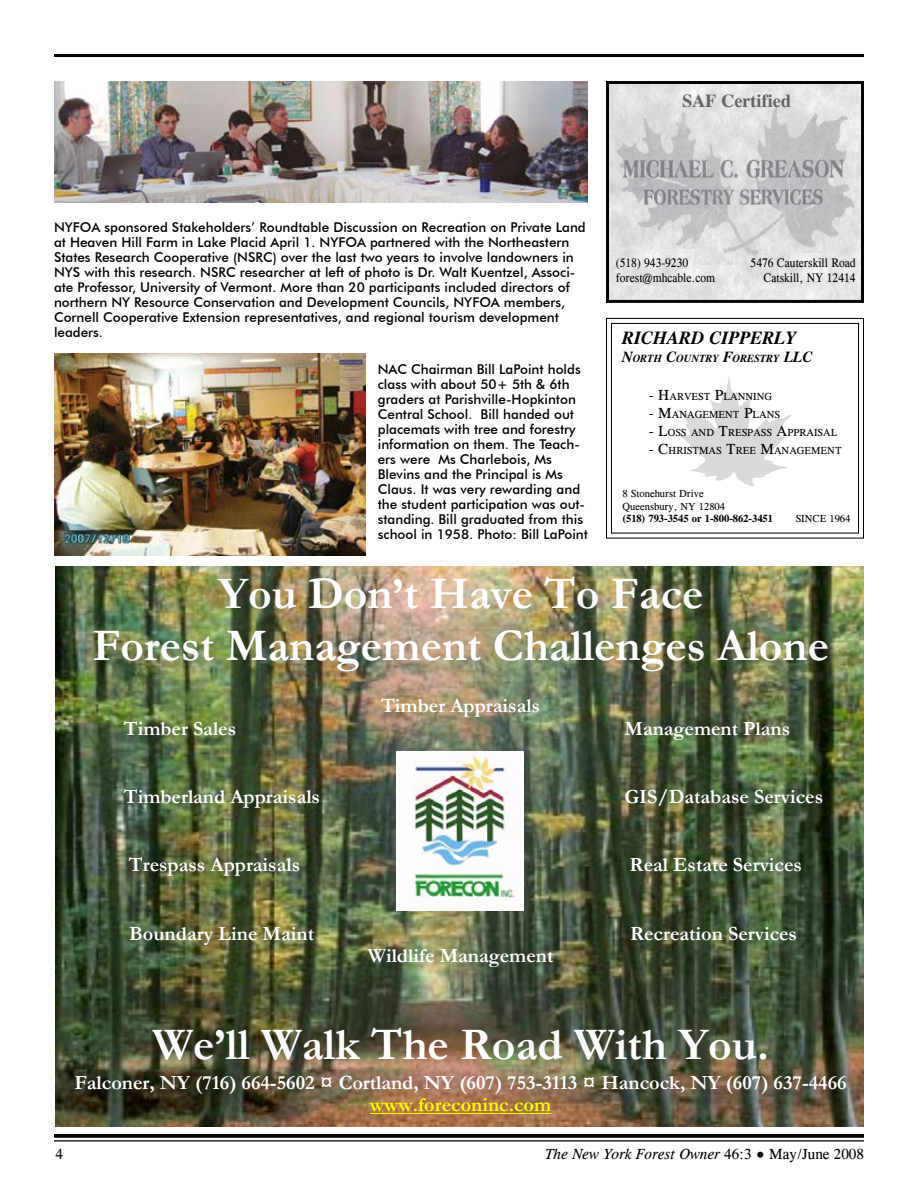
<style>
.page{position:relative;width:918px;height:1188px;background:#fff}
.page>*{position:absolute;margin:0;border:0;box-sizing:border-box;transform-origin:0 0}
.t1{font:700 45.6px/51.2px "Garamond";color:#fff;text-align:center}
.t2{font:700 20.25px "Garamond";color:#fff}
.t3{font:700 20.25px "Garamond";color:#ff0}
.t4{font:italic 700 18px "Cg Times";color:#000}
.t5{font:700 18px "Cg Times";color:#636466}
.t6{font:italic 15px "Cg Times";color:#000}
.t7{font:500 13.5px/15px "Futura BT";color:#000}
.t8{font:12.75px/15px "Cg Times";color:#000;scale:.9 1}
.t9{font:10.5px/12.6px "Cg Times";color:#000}
.t10{font:700 10.5px "Cg Times";color:#000}
.t11{font:italic 700 10.5px "Cg Times";color:#000}
.s1{font-size:15px}
.s2{font-style:normal}
.s3{font-style:normal;font-size:12px}
</style>
<div class="page">
<svg style="left:54px;top:1134px;width:810px;height:4px;background:#0f0f0f"></svg>
<hr style="left:54px;top:1140px;width:810px;height:1px;background:#000">
<hr style="left:54px;top:54px;width:810px;height:3px;background:#000">
<img style="left:55px;top:566px;width:809px;height:560px">
<img style="left:397px;top:751px;width:127px;height:160px">
<hr style="left:370px;top:1113px;width:181px;height:1px;background:#ff0">
<svg style="left:606px;top:317px;width:258px;height:222px"></svg>
<div style="left:611px;top:323px;width:248px;height:211px;border:1px solid #000"></div>
<img style="left:610px;top:85px;width:250px;height:214px">
<div style="left:606px;top:81px;width:258px;height:222px;border:3px solid #000"></div>
<img style="left:54px;top:81px;width:534px;height:121px">
<img style="left:54px;top:353px;width:311px;height:202px">
<h3 class="t5" style="left:682px;top:90px;width:110px">SAF Certified</h3>
<p class="t7" style="left:54px;top:220px;width:533px">NYFOA sponsored Stakeholders’ Roundtable Discussion on Recreation on Private Land at Heaven Hill Farm in Lake Placid April 1. NYFOA partnered with the Northeastern States Research Cooperative (NSRC) over the last two years to involve landowners in NYS with this research. NSRC researcher at left of photo is Dr. Walt Kuentzel, Associ&shy;ate Professor, University of Vermont. More than 20 participants included directors of northern NY Resource Conservation and Development Councils, NYFOA members, Cornell Cooperative Extension representatives, and regional tourism development leaders.</p>
<p class="t7" style="left:378px;top:362px;width:212px">NAC Chairman Bill LaPoint holds class with about 50+ 5th &amp; 6th graders at Parishville-Hopkinton<br>Central School. Bill handed out placemats with tree and forestry information on them. The Teach&shy;ers were Ms Charlebois, Ms<br>Blevins and the Principal is Ms<br>Claus. It was very rewarding and the student participation was out&shy;standing. Bill graduated from this school in 1958. Photo: Bill LaPoint</p>
<p class="t8" style="left:616px;top:256px;width:112px">(518) 943-9230<br>FOREST@MHCABLE.COM</p>
<p class="t8" style="left:751px;top:256px;width:118px;text-align:right">5476 CAUTERSKILL ROAD<br>CATSKILL, NY 12414</p>
<h3 class="t4" style="left:622px;top:327px;width:173px">RICHAR D CIPPERLY</h3>
<p class="t11" style="left:622px;top:353px;width:192px"><span class="s1">N</span>ORTH <span class="s1">C</span>OUNTRY <span class="s1">F</span>ORESTRY <span class="s1">LLC</span></p>
<p class="t9" style="left:649px;top:390px;width:125px"><span class="s1">- H</span>ARVEST <span class="s1">P</span>LANNING</p>
<p class="t9" style="left:649px;top:408px;width:133px"><span class="s1">- M</span>ANAGEMENT <span class="s1">P</span>LANS</p>
<p class="t9" style="left:649px;top:426px;width:190px"><span class="s1">- L</span>OSS AND <span class="s1">T</span>RESPASS <span class="s1">A</span>PPRAISAL</p>
<p class="t9" style="left:649px;top:444px;width:194px"><span class="s1">- C</span>HRISTMAS <span class="s1">T</span>REE <span class="s1">M</span>ANAGEMENT</p>
<p class="t9" style="left:623px;top:487px;width:104px">8 STONEHURST DRIVE<br>QUEENSBURY, NY 12804</p>
<p class="t10" style="left:623px;top:512px;width:152px">(518) 793-3545 or 1-800-862-3451</p>
<p class="t9" style="left:796px;top:512px;width:13px">SINCE</p>
<p class="t9" style="left:829px;top:512px;width:22px">1964</p>
<h1 class="t1" style="left:92px;top:569px;width:738px">You Don’t Have To Face<br>Forest Management Challenges Alone</h1>
<h2 class="t2" style="left:381px;top:692px;width:160px">Timber Appraisals</h2>
<h2 class="t2" style="left:124px;top:715px;width:114px">Timber Sales</h2>
<h2 class="t2" style="left:625px;top:715px;width:167px">Management Plans</h2>
<h2 class="t2" style="left:124px;top:783px;width:198px">Timberland Appraisals</h2>
<h2 class="t2" style="left:625px;top:783px;width:200px">GIS/Database Services</h2>
<h2 class="t2" style="left:129px;top:851px;width:173px">Trespass Appraisals</h2>
<h2 class="t2" style="left:630px;top:851px;width:174px">Real Estate Services</h2>
<h2 class="t2" style="left:129px;top:919px;width:186px">Boundary Line Maint</h2>
<h2 class="t2" style="left:630px;top:919px;width:169px">Recreation Services</h2>
<h2 class="t2" style="left:368px;top:942px;width:187px">Wildlife Management</h2>
<h1 class="t1" style="left:152px;top:1019px;width:618px">We’ll Walk The Road With You.</h1>
<h2 class="t2" style="left:75px;top:1069px;width:774px">Falconer, NY (716) 664-5602 ¤ Cortland, NY (607) 753-3113 ¤ Hancock, NY (607) 637-4466</h2>
<h2 class="t3" style="left:370px;top:1091px;width:183px">www.foreconinc.com</h2>
<p class="t6" style="left:545px;top:1145px;width:320px">The New York Forest Owner <span class="s2">46:3</span> <span class="s3">•</span> <span class="s2">MAY/JUNE 2008</span></p>
</div>
